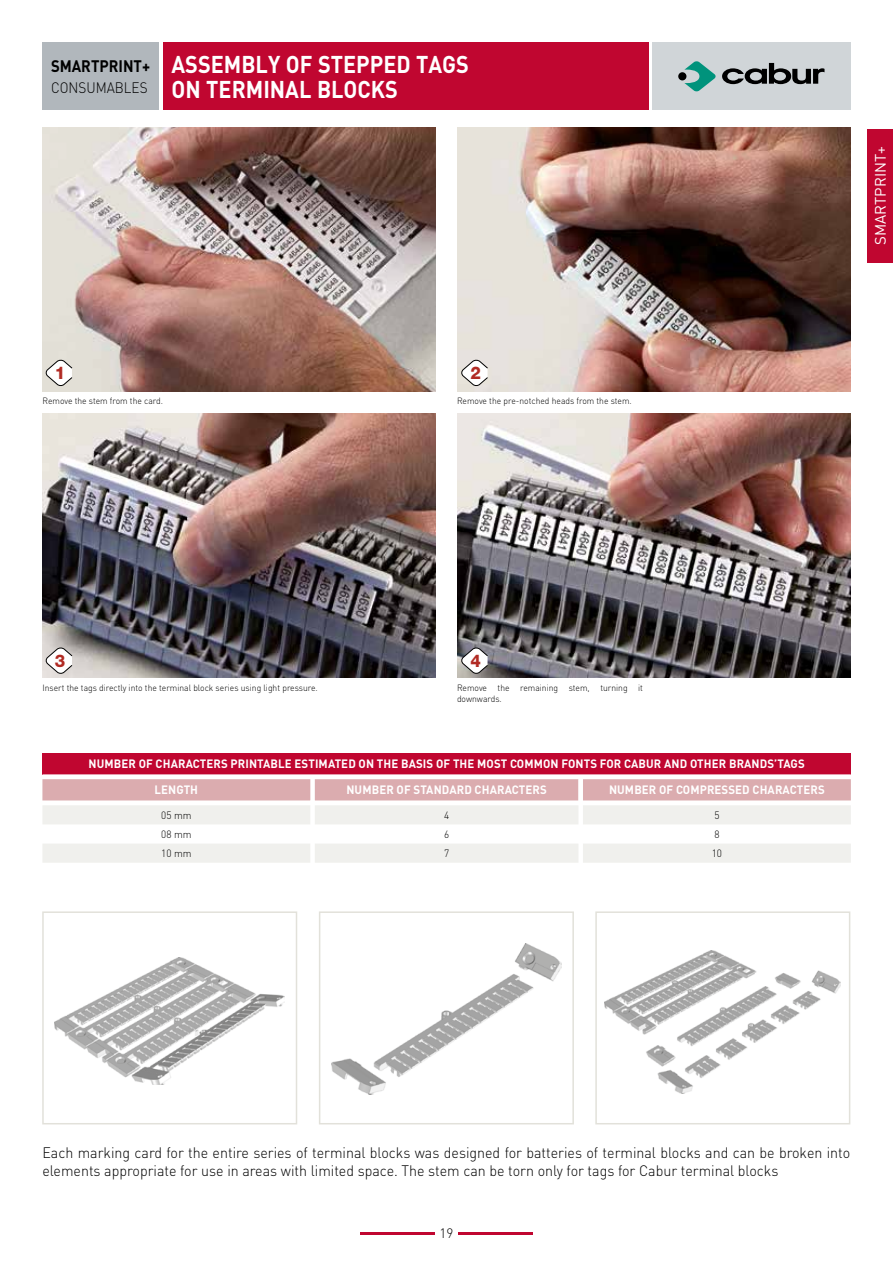
<style>
.page{position:relative;width:893px;height:1263px;background:#fff}
.page>*{position:absolute;margin:0;border:0;box-sizing:border-box;transform-origin:0 0}
.t1{font:700 24px/25.5px "DIN Pro";color:#fff;scale:.9 1}
.t2{font:800 17.55px "Helvetica Neue LT Std";color:#b12b24;scale:.95 1}
.t3{font:700 16.5px "DIN Pro";color:#000;scale:.9 1}
.t4{font:300 15px/18px "DIN Pro";color:#000;scale:.95 1}
.t5{font:300 15px "DIN Pro";color:#000;scale:.9 1}
.t6{font:15px "DIN Pro";color:#fff}
.t7{font:300 13.5px "DIN Pro";color:#000}
.t8{font:700 12px/26.1px "DIN Pro";letter-spacing:.01em;color:#fff;scale:.95 1}
.t9{font:300 10.5px "DIN Pro";color:#000;scale:.95 1}
.t10{font:300 9px/10.5px "DIN Pro";color:#000;scale:.95 1}
</style>
<div class="page">
<hr style="left:361px;top:1232px;width:74px;height:2px;background:#c00630">
<hr style="left:458px;top:1232px;width:74px;height:2px;background:#c00630">
<div style="left:652px;top:43px;width:198px;height:67px;background:#d0d5d8"></div>
<div style="left:678px;top:72px;width:8px;height:8px;background:#000;border-radius:50%"></div>
<svg style="left:722px;top:63px;width:102px;height:21px"></svg>
<svg style="left:684px;top:61px;width:32px;height:30px"></svg>
<div style="left:163px;top:43px;width:485px;height:67px;background:#c00630"></div>
<div style="left:43px;top:43px;width:116px;height:67px;background:#b1b7bc"></div>
<img style="left:43px;top:128px;width:393px;height:263px">
<img style="left:457px;top:128px;width:393px;height:263px">
<img style="left:457px;top:413px;width:393px;height:264px">
<img style="left:43px;top:413px;width:393px;height:264px">
<img style="left:55px;top:957px;width:230px;height:127px">
<div style="left:42px;top:911px;width:255px;height:213px;border:2px solid #e2e1da"></div>
<img style="left:332px;top:943px;width:229px;height:151px">
<div style="left:319px;top:911px;width:255px;height:213px;border:2px solid #e2e1da"></div>
<img style="left:605px;top:950px;width:236px;height:144px">
<div style="left:595px;top:911px;width:255px;height:213px;border:2px solid #e2e1da"></div>
<svg style="left:44px;top:358px;width:29px;height:29px"></svg>
<svg style="left:460px;top:358px;width:29px;height:29px"></svg>
<svg style="left:460px;top:646px;width:29px;height:29px"></svg>
<svg style="left:44px;top:646px;width:29px;height:29px"></svg>
<div style="left:867px;top:129px;width:26px;height:133px;background:#c00630"></div>
<div style="left:42px;top:753px;width:809px;height:21px;background:#c00630"></div>
<svg style="left:42px;top:774px;width:809px;height:1px"></svg>
<svg style="left:42px;top:779px;width:809px;height:45px;background:#e8d2d2"></svg>
<div style="left:42px;top:844px;width:809px;height:19px;background:#f0f0ed"></div>
<p class="t3" style="left:51px;top:55px;width:112px">SMARTPRINT+</p>
<p class="t5" style="left:51px;top:78px;width:109px">CONSUMABLES</p>
<h1 class="t1" style="left:171px;top:50px;width:332px">ASSEMBLY OF STEPPED TAGS<br>ON TERMINAL BLOCKS</h1>
<p class="t2" style="left:55px;top:362px;width:13px">1</p>
<p class="t2" style="left:470px;top:362px;width:13px">2</p>
<p class="t10" style="left:42px;top:395px;width:128px">Remove the stem from the card.</p>
<p class="t10" style="left:457px;top:395px;width:186px">Remove the pre-notched heads from the stem.</p>
<p class="t6" style="left:870px;top:245px;width:100px;rotate:-90deg">SMARTPRINT+</p>
<p class="t2" style="left:55px;top:650px;width:13px">3</p>
<p class="t2" style="left:470px;top:650px;width:13px">4</p>
<p class="t10" style="left:42px;top:682px;width:291px">Insert the tags directly into the terminal block series using light pressure.</p>
<p class="t10" style="left:457px;top:682px;width:197px">Remove the remaining stem, turning it downwards.</p>
<p class="t8" style="left:155px;top:750px;width:686px;text-indent:-66px">NUMBER OF CHARACTERS PRINTABLE ESTIMATED ON THE BASIS OF THE MOST COMMON FONTS FOR CABUR AND OTHER BRANDS’TAGS<br>LENGTH</p>
<p class="t8" style="left:346px;top:776px;width:213px">NUMBER OF STANDARD CHARACTERS</p>
<p class="t8" style="left:609px;top:776px;width:229px">NUMBER OF COMPRESSED CHARACTERS</p>
<p class="t9" style="left:161px;top:808px;width:33px">05 mm</p>
<p class="t9" style="left:444px;top:808px;width:7px">4</p>
<p class="t9" style="left:714px;top:808px;width:7px">5</p>
<p class="t9" style="left:161px;top:827px;width:33px">08 mm</p>
<p class="t9" style="left:444px;top:827px;width:7px">6</p>
<p class="t9" style="left:714px;top:827px;width:7px">8</p>
<p class="t9" style="left:161px;top:846px;width:33px">10 mm</p>
<p class="t9" style="left:444px;top:846px;width:7px">7</p>
<p class="t9" style="left:712px;top:846px;width:12px">10</p>
<p class="t4" style="left:42px;top:1143px;width:852px">Each marking card for the entire series of terminal blocks was designed for batteries of terminal blocks and can be broken into elements appropriate for use in areas with limited space. The stem can be torn only for tags for Cabur terminal blocks</p>
<p class="t7" style="left:440px;top:1223px;width:15px">19</p>
</div>
